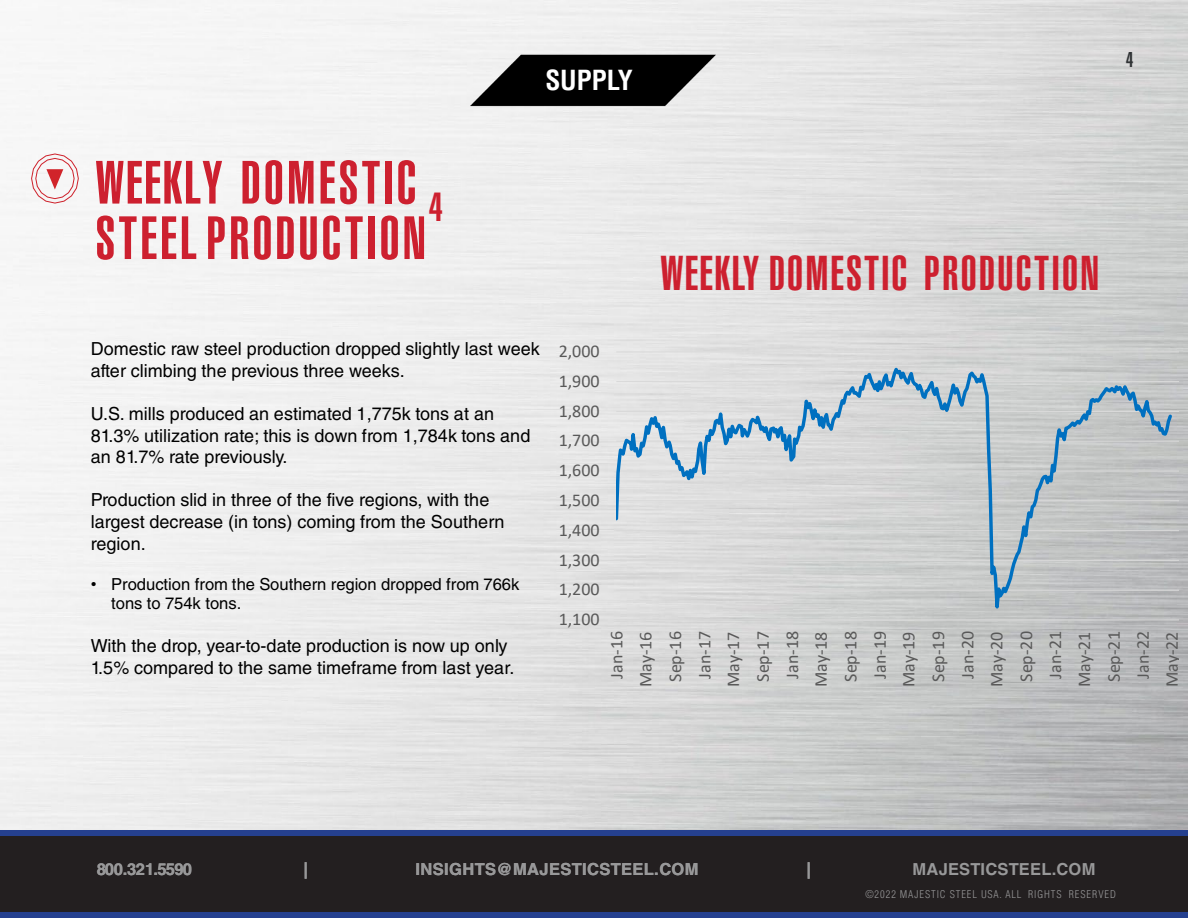
<style>
.page{position:relative;width:1188px;height:918px;background:#fff}
.page>*{position:absolute;margin:0;border:0;box-sizing:border-box;transform-origin:0 0}
.t1{font:60px/55.5px "Helvetica LT Std Ultra Comp";letter-spacing:.05em;color:#cd202f}
.t2{font:48px "Helvetica LT Std Ultra Comp";letter-spacing:.045em;color:#cd202f}
.t3{font:39.9px "Helvetica LT Std Ultra Comp";color:#cd202f}
.t4{font:700 condensed 27px "Helvetica LT Std";letter-spacing:-.005em;color:#fff}
.t5{font:21px "Helvetica LT Std Ultra Comp";color:#303335}
.t6{font:18px/21.6px "Helvetica LT Std";color:#000}
.t7{font:18px "Calibri";color:#595959}
.t8{font:16.5px/19.8px "Helvetica LT Std";color:#000}
.t9{font:700 16.5px "Helvetica LT Std";letter-spacing:.015em;color:#989899}
.t10{font:700 16.5px "Helvetica LT Std";letter-spacing:-.045em;color:#989899}
.t11{font:300 condensed 10.5px "Helvetica LT Std";letter-spacing:.09em;color:#989899}
.s1{font-family:"Arial"}
</style>
<div class="page">
<div style="left:0;top:833px;width:1188px;height:82px;background:#231f20"></div>
<div style="left:0;top:912px;width:1188px;height:6px;background:#25408f"></div>
<div style="left:0;top:830px;width:1188px;height:6px;background:#25408f"></div>
<img style="left:469px;top:26px;width:250px;height:106px">
<svg style="left:31px;top:153px;width:48px;height:51px"></svg>
<hr style="left:616px;top:590px;width:563px;height:1px;background:#d9d9d9">
<hr style="left:616px;top:560px;width:563px;height:1px;background:#d9d9d9">
<hr style="left:616px;top:530px;width:563px;height:1px;background:#d9d9d9">
<hr style="left:616px;top:500px;width:563px;height:1px;background:#d9d9d9">
<hr style="left:616px;top:471px;width:563px;height:1px;background:#d9d9d9">
<hr style="left:616px;top:441px;width:563px;height:1px;background:#d9d9d9">
<hr style="left:616px;top:411px;width:563px;height:1px;background:#d9d9d9">
<hr style="left:616px;top:381px;width:563px;height:1px;background:#d9d9d9">
<hr style="left:616px;top:351px;width:563px;height:1px;background:#d9d9d9">
<hr style="left:616px;top:619px;width:563px;height:1px;background:#d9d9d9">
<svg style="left:616px;top:361px;width:559px;height:260px;background:#c7cdd0"></svg>
<h1 class="t1" style="left:95px;top:156px;width:332px">WEEKLY DOMESTIC<br>STEEL PRODUCTION</h1>
<h1 class="t3" style="left:429px;top:184px;width:15px">4</h1>
<p class="t4" style="left:545px;top:64px;width:89px">SUPPLY</p>
<p class="t5" style="left:1126px;top:47px;width:9px">4</p>
<p class="t2" style="left:660px;top:245px;width:440px">WEEKLY DOMESTIC PRODUCTION</p>
<h1 class="t6" style="left:91px;top:338px;width:450px">Domestic raw steel production dropped slightly last week after climbing the previous three weeks.</h1>
<h1 class="t6" style="left:91px;top:403px;width:441px">U.S. mills produced an estimated 1,775k tons at an<br>81.3% utilization rate; this is down from 1,784k tons and an 81.7% rate previously.</h1>
<h1 class="t6" style="left:91px;top:489px;width:415px">Production slid in three of the five regions, with the largest decrease (in tons) coming from the Southern region.</h1>
<p class="t8" style="left:111px;top:574px;width:410px;text-indent:-20px"><span class="s1">•</span> Production from the Southern region dropped from 766k tons to 754k tons.</p>
<h1 class="t6" style="left:91px;top:635px;width:425px">With the drop, year-to-date production is now up only<br>1.5% compared to the same timeframe from last year.</h1>
<p class="t7" style="left:559px;top:339px;width:42px">2,000</p>
<p class="t7" style="left:559px;top:368px;width:42px">1,900</p>
<p class="t7" style="left:559px;top:398px;width:42px">1,800</p>
<p class="t7" style="left:559px;top:428px;width:42px">1,700</p>
<p class="t7" style="left:559px;top:458px;width:42px">1,600</p>
<p class="t7" style="left:559px;top:487px;width:42px">1,500</p>
<p class="t7" style="left:559px;top:517px;width:42px">1,400</p>
<p class="t7" style="left:559px;top:547px;width:42px">1,300</p>
<p class="t7" style="left:559px;top:577px;width:42px">1,200</p>
<p class="t7" style="left:559px;top:607px;width:42px">1,100</p>
<p class="t7" style="left:604px;top:679px;width:49px;rotate:-90deg">Jan-16</p>
<p class="t7" style="left:633px;top:687px;width:57px;rotate:-90deg">May-16</p>
<p class="t7" style="left:663px;top:682px;width:52px;rotate:-90deg">Sep-16</p>
<p class="t7" style="left:692px;top:679px;width:49px;rotate:-90deg">Jan-17</p>
<p class="t7" style="left:721px;top:687px;width:57px;rotate:-90deg">May-17</p>
<p class="t7" style="left:750px;top:682px;width:52px;rotate:-90deg">Sep-17</p>
<p class="t7" style="left:780px;top:679px;width:49px;rotate:-90deg">Jan-18</p>
<p class="t7" style="left:808px;top:687px;width:57px;rotate:-90deg">May-18</p>
<p class="t7" style="left:838px;top:682px;width:52px;rotate:-90deg">Sep-18</p>
<p class="t7" style="left:867px;top:679px;width:49px;rotate:-90deg">Jan-19</p>
<p class="t7" style="left:896px;top:687px;width:57px;rotate:-90deg">May-19</p>
<p class="t7" style="left:926px;top:682px;width:52px;rotate:-90deg">Sep-19</p>
<p class="t7" style="left:955px;top:679px;width:49px;rotate:-90deg">Jan-20</p>
<p class="t7" style="left:984px;top:687px;width:57px;rotate:-90deg">May-20</p>
<p class="t7" style="left:1014px;top:682px;width:52px;rotate:-90deg">Sep-20</p>
<p class="t7" style="left:1043px;top:679px;width:49px;rotate:-90deg">Jan-21</p>
<p class="t7" style="left:1072px;top:687px;width:57px;rotate:-90deg">May-21</p>
<p class="t7" style="left:1101px;top:682px;width:52px;rotate:-90deg">Sep-21</p>
<p class="t7" style="left:1131px;top:679px;width:49px;rotate:-90deg">Jan-22</p>
<p class="t7" style="left:1159px;top:687px;width:57px;rotate:-90deg">May-22</p>
<p class="t10" style="left:97px;top:859px;width:97px">800.321.5590</p>
<p class="t9" style="left:303px;top:859px;width:6px">|</p>
<p class="t9" style="left:415px;top:859px;width:285px">INSIGHTS@MAJESTICSTEEL.COM</p>
<p class="t9" style="left:807px;top:859px;width:6px">|</p>
<p class="t9" style="left:913px;top:859px;width:184px">MAJESTICSTEEL.COM</p>
<p class="t11" style="left:865px;top:888px;width:252px">©2022 MAJESTIC STEEL USA. ALL RIGHTS RESERVED</p>
</div>
